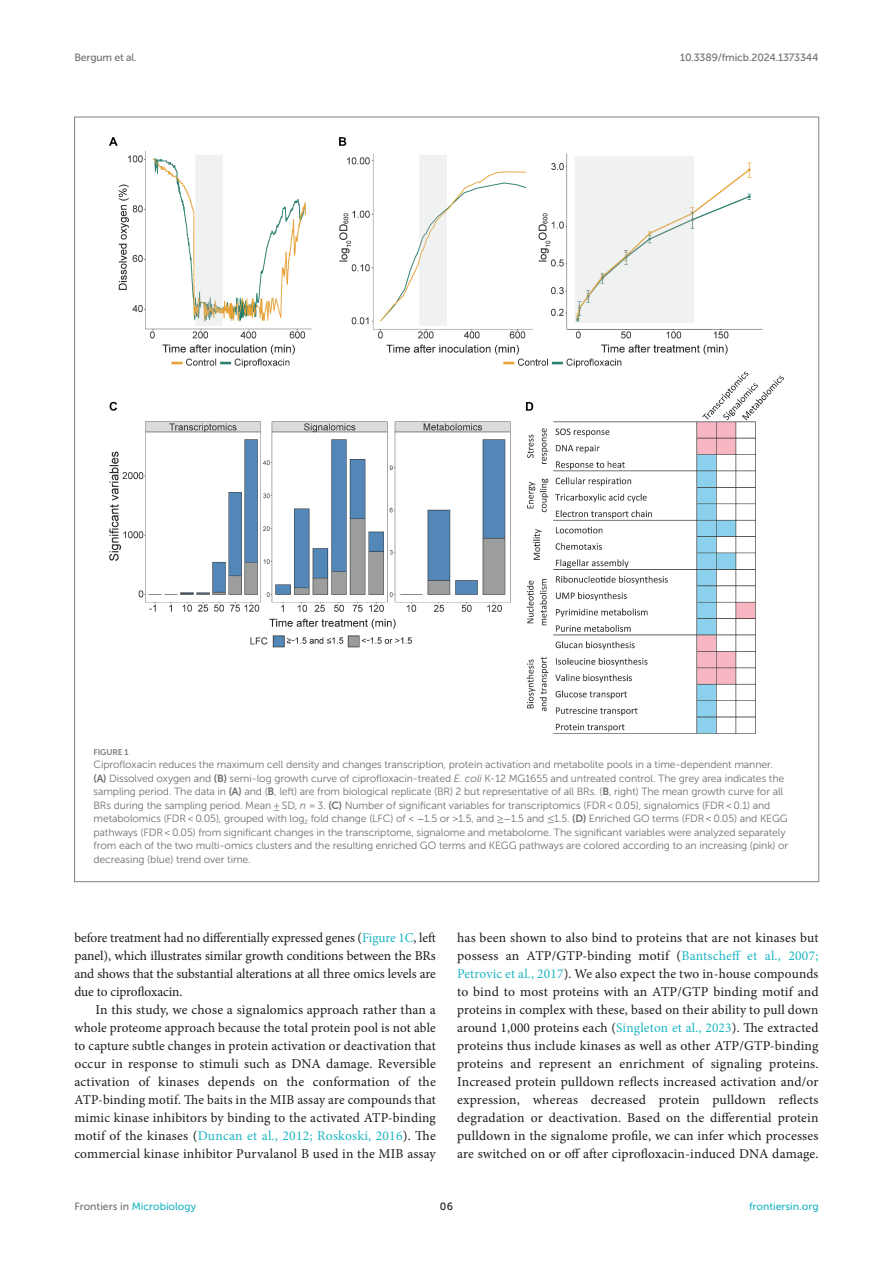
<style>
.page{position:relative;width:893px;height:1263px;background:#fff}
.page>*{position:absolute;margin:0;border:0;box-sizing:border-box;transform-origin:0 0}
.TEXT{font:13.5px/18px "Minion Pro";letter-spacing:.005em;color:#1b1c1b;text-align:justify}
.FIG_LEG{font:10.5px/13.5px "Museo Sans 300";letter-spacing:-.01em;color:#706f70}
.t1{font:10.5px "Museo Sans 500";color:#1db5c3}
.t2{font:10.5px "Museo Sans 500";letter-spacing:-.015em;color:#706f70}
.t3{font:10.5px "Museo Sans 500";color:#1b1c1b}
.FIG_HD{font:8.25px "Museo Sans 700";letter-spacing:-.01em;color:#7e7f7f}
.s1{font-family:"Museo Sans 700"}
.s2{font-style:italic}
.s3{font-family:"STIX General"}
.s4{color:#1db5c3}
.s5{color:#706f70}
</style>
<div class="page">
<img style="left:109px;top:137px;width:675px;height:597px">
<p class="t2" style="left:74px;top:51px;width:64px">Bergum et al.</p>
<p class="t2" style="left:680px;top:51px;width:140px">10.3389/fmicb.2024.1373344</p>
<p class="FIG_HD" style="left:94px;top:747px;width:37px">FIGURE 1</p>
<p class="FIG_LEG" style="left:94px;top:758px;width:696px">Ciprofloxacin reduces the maximum cell density and changes transcription, protein activation and metabolite pools in a time-dependent manner. <span class="s1">(A)</span> Dissolved oxygen and <span class="s1">(B)</span> semi-log growth curve of ciprofloxacin-treated <span class="s2">E. coli</span> K-12 MG1655 and untreated control. The grey area indicates the sampling period. The data in <span class="s1">(A)</span> and (<span class="s1">B</span>, left) are from biological replicate (BR) 2 but representative of all BRs. (<span class="s1">B</span>, right) The mean growth curve for all BRs during the sampling period. Mean ± SD, <span class="s2">n</span> = 3. <span class="s1">(C)</span> Number of significant variables for transcriptomics (FDR &lt; 0.05), signalomics (FDR &lt; 0.1) and metabolomics (FDR &lt; 0.05), grouped with log<sub>2</sub> fold change (LFC) of &lt; <span class="s3">−</span>1.5 or &gt;1.5, and <span class="s3">≥−</span>1.5 and <span class="s3">≤</span>1.5. <span class="s1">(D)</span> Enriched GO terms (FDR &lt; 0.05) and KEGG pathways (FDR &lt; 0.05) from significant changes in the transcriptome, signalome and metabolome. The significant variables were analyzed separately from each of the two multi-omics clusters and the resulting enriched GO terms and KEGG pathways are colored according to an increasing (pink) or decreasing (blue) trend over time.</p>
<p class="TEXT" style="left:74px;top:929px;width:363px">before treatment had no differentially expressed genes (<span class="s4">Figure 1C</span>, left panel), which illustrates similar growth conditions between the BRs and shows that the substantial alterations at all three omics levels are due to ciprofloxacin.</p>
<p class="TEXT" style="left:74px;top:1001px;width:363px;text-indent:21px">In this study, we chose a signalomics approach rather than a whole proteome approach because the total protein pool is not able to capture subtle changes in protein activation or deactivation that occur in response to stimuli such as DNA damage. Reversible activation of kinases depends on the conformation of the ATP-binding motif. The baits in the MIB assay are compounds that mimic kinase inhibitors by binding to the activated ATP-binding motif of the kinases (<span class="s4">Duncan et al., 2012; Roskoski, 2016</span>). The commercial kinase inhibitor Purvalanol B used in the MIB assay</p>
<p class="TEXT" style="left:457px;top:929px;width:363px">has been shown to also bind to proteins that are not kinases but possess an ATP/GTP-binding motif (<span class="s4">Bantscheff et al., 2007; Petrovic et al., 2017</span>). We also expect the two in-house compounds to bind to most proteins with an ATP/GTP binding motif and proteins in complex with these, based on their ability to pull down around 1,000 proteins each (<span class="s4">Singleton et al., 2023</span>). The extracted proteins thus include kinases as well as other ATP/GTP-binding proteins and represent an enrichment of signaling proteins.<br>Increased protein pulldown reflects increased activation and/or expression, whereas decreased protein pulldown reflects degradation or deactivation. Based on the differential protein pulldown in the signalome profile, we can infer which processes are switched on or off after ciprofloxacin-induced DNA damage.</p>
<p class="t1" style="left:74px;top:1200px;width:123px"><span class="s5">Frontiers in</span> Microbiology</p>
<p class="t3" style="left:440px;top:1200px;width:15px">06</p>
<p class="t1" style="left:749px;top:1200px;width:71px">frontiersin.org</p>
</div>
